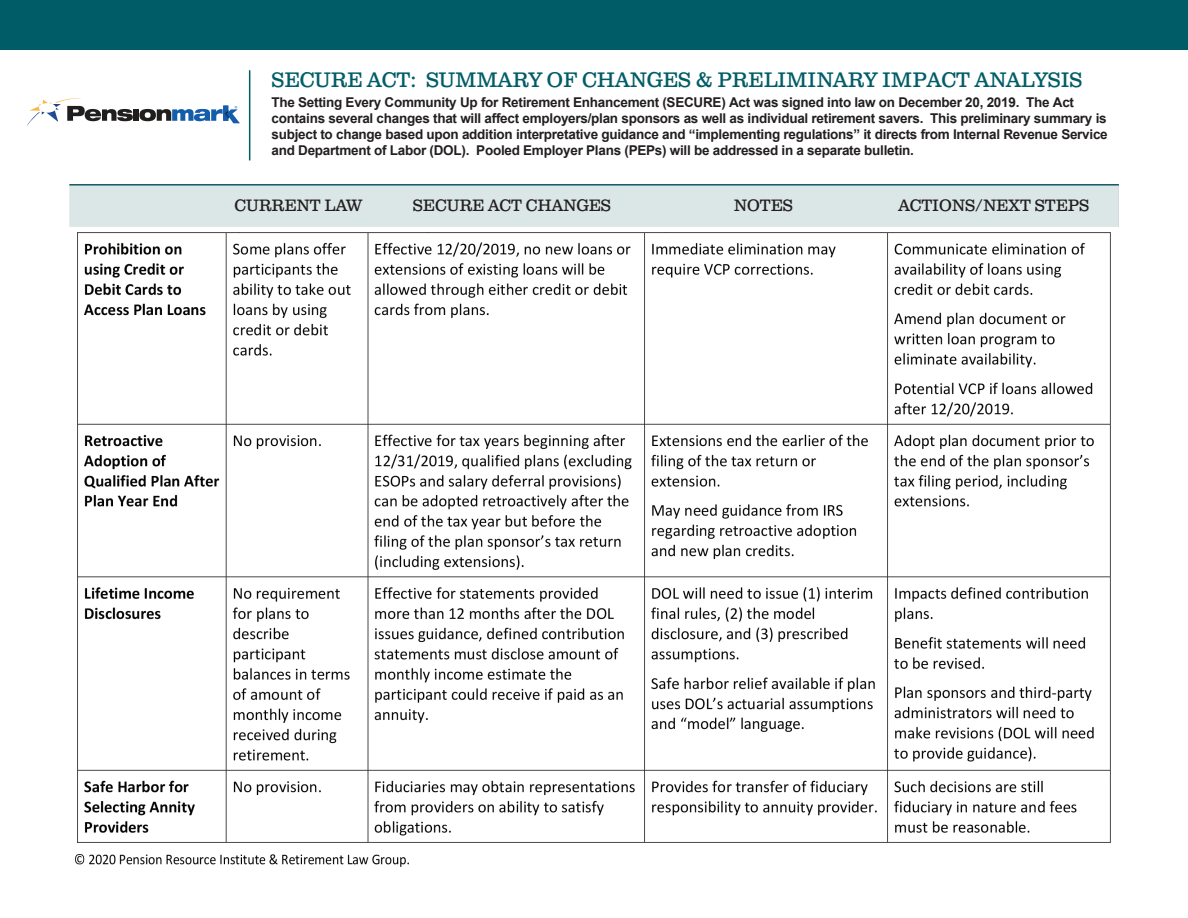
<style>
.page{position:relative;width:1188px;height:918px;background:#fff}
.page>*{position:absolute;margin:0;border:0;box-sizing:border-box;transform-origin:0 0}
.t1{font:21px "Clarendon Text Pro";color:#005d67}
.t2{font:16.5px "Clarendon Text Pro";color:#231f20}
.t3{font:700 13.5px/16.2px "Arial";letter-spacing:-.02em;color:#231f20}
</style>
<div class="page">
<div style="left:0;top:0;width:1188px;height:50px;background:#005d67"></div>
<hr style="left:249px;top:70px;width:1px;height:90px;background:#005d67">
<img style="left:77px;top:233px;width:1034px;height:609px">
<img style="left:76px;top:855px;width:332px;height:11px">
<svg style="left:27px;top:98px;width:106px;height:28px"></svg>
<div style="left:134px;top:109px;width:5px;height:12px;background:#211e1e"></div>
<svg style="left:139px;top:105px;width:101px;height:18px"></svg>
<h1 class="t1" style="left:271px;top:67px;width:812px">SECURE ACT: SUMMARY OF CHANGES &amp; PRELIMINARY IMPACT ANALYSIS</h1>
<p class="t3" style="left:271px;top:94px;width:838px">The Setting Every Community Up for Retirement Enhancement (SECURE) Act was signed into law on December 20, 2019. The Act contains several changes that will affect employers/plan sponsors as well as individual retirement savers. This preliminary summary is subject to change based upon addition interpretative guidance and “implementing regulations” it directs from Internal Revenue Service and Department of Labor (DOL). Pooled Employer Plans (PEPs) will be addressed in a separate bulletin.</p>
<p class="t2" style="left:234px;top:196px;width:129px">CURRENT LAW</p>
<p class="t2" style="left:413px;top:196px;width:200px">SECURE ACT CHANGES</p>
<p class="t2" style="left:734px;top:196px;width:61px">NOTES</p>
<p class="t2" style="left:898px;top:196px;width:192px">ACTIONS/NEXT STEPS</p>
</div>
